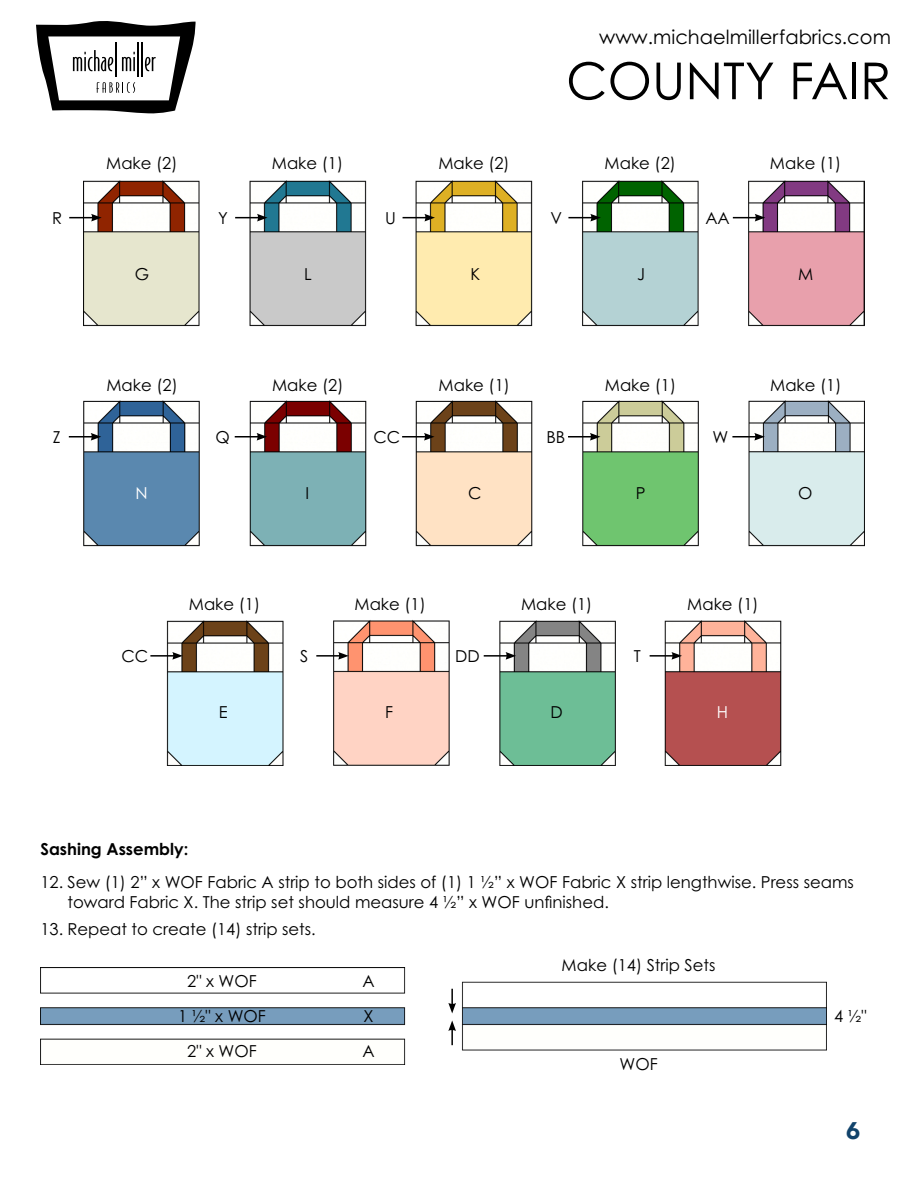
<style>
.page{position:relative;width:918px;height:1188px;background:#fff}
.page>*{position:absolute;margin:0;border:0;box-sizing:border-box;transform-origin:0 0}
.t1{font:51px "Century Gothic Pro";color:#000}
.t2{font:900 24px "Avenir";color:#11436b}
.t3{font:19.5px "Century Gothic Pro";color:#000}
.t4{font:16.5px/35.2px "Century Gothic Pro";color:#000}
.t5{font:700 16.5px "Century Gothic Pro";color:#000}
.t6{font:16.5px "Century Gothic Pro";color:#fff}
</style>
<div class="page">
<svg style="left:36px;top:21px;width:160px;height:93px"></svg>
<img style="left:84px;top:180px;width:780px;height:585px">
<svg style="left:69px;top:214px;width:33px;height:7px"></svg>
<hr style="left:69px;top:436px;width:24px;height:2px;background:#000">
<svg style="left:91px;top:433px;width:10px;height:8px"></svg>
<hr style="left:150px;top:655px;width:25px;height:2px;background:#000">
<svg style="left:172px;top:652px;width:11px;height:8px"></svg>
<svg style="left:403px;top:214px;width:32px;height:7px"></svg>
<hr style="left:402px;top:436px;width:24px;height:2px;background:#000">
<svg style="left:424px;top:433px;width:11px;height:8px"></svg>
<hr style="left:484px;top:655px;width:24px;height:2px;background:#000">
<svg style="left:506px;top:652px;width:10px;height:8px"></svg>
<svg style="left:235px;top:214px;width:33px;height:7px"></svg>
<hr style="left:235px;top:436px;width:24px;height:2px;background:#000">
<svg style="left:257px;top:433px;width:10px;height:8px"></svg>
<hr style="left:316px;top:655px;width:25px;height:2px;background:#000">
<svg style="left:338px;top:652px;width:11px;height:8px"></svg>
<svg style="left:568px;top:214px;width:33px;height:7px"></svg>
<hr style="left:568px;top:436px;width:24px;height:2px;background:#000">
<svg style="left:590px;top:433px;width:10px;height:8px"></svg>
<hr style="left:650px;top:655px;width:24px;height:2px;background:#000">
<svg style="left:671px;top:652px;width:11px;height:8px"></svg>
<svg style="left:733px;top:214px;width:32px;height:7px"></svg>
<hr style="left:732px;top:436px;width:25px;height:2px;background:#000">
<svg style="left:754px;top:433px;width:11px;height:8px"></svg>
<img style="left:40px;top:968px;width:787px;height:96px">
<svg style="left:448px;top:989px;width:8px;height:24px"></svg>
<svg style="left:448px;top:1020px;width:8px;height:25px"></svg>
<p class="t3" style="left:599px;top:25px;width:293px">www.michaelmillerfabrics.com</p>
<p class="t4" style="left:52px;top:200px;width:12px">R</p>
<p class="t4" style="left:53px;top:419px;width:9px">Z</p>
<h1 class="t1" style="left:566px;top:50px;width:326px">COUNTY FAIR</h1>
<p class="t4" style="left:106px;top:145px;width:73px">Make (2)</p>
<p class="t4" style="left:272px;top:145px;width:73px">Make (1)</p>
<p class="t4" style="left:438px;top:145px;width:73px">Make (2)</p>
<p class="t4" style="left:605px;top:145px;width:73px">Make (2)</p>
<p class="t4" style="left:770px;top:145px;width:73px">Make (1)</p>
<p class="t4" style="left:218px;top:200px;width:11px">Y</p>
<p class="t4" style="left:385px;top:200px;width:12px">U</p>
<p class="t4" style="left:551px;top:200px;width:13px">V</p>
<p class="t4" style="left:705px;top:200px;width:26px">AA</p>
<p class="t4" style="left:135px;top:256px;width:16px">G</p>
<p class="t4" style="left:304px;top:256px;width:9px">L</p>
<p class="t4" style="left:470px;top:256px;width:11px">K</p>
<p class="t4" style="left:637px;top:256px;width:9px">J</p>
<p class="t4" style="left:798px;top:256px;width:17px">M</p>
<p class="t4" style="left:106px;top:367px;width:73px">Make (2)</p>
<p class="t4" style="left:272px;top:367px;width:73px">Make (2)</p>
<p class="t4" style="left:439px;top:367px;width:73px">Make (1)</p>
<p class="t4" style="left:605px;top:367px;width:73px">Make (1)</p>
<p class="t4" style="left:770px;top:367px;width:73px">Make (1)</p>
<p class="t4" style="left:215px;top:419px;width:16px">Q</p>
<p class="t4" style="left:373px;top:419px;width:28px">CC</p>
<p class="t4" style="left:546px;top:419px;width:20px">BB</p>
<p class="t4" style="left:712px;top:419px;width:17px">W</p>
<p class="t6" style="left:135px;top:483px;width:14px">N</p>
<p class="t4" style="left:306px;top:475px;width:5px">I</p>
<p class="t4" style="left:468px;top:475px;width:15px">C</p>
<p class="t4" style="left:636px;top:475px;width:11px">P</p>
<p class="t4" style="left:798px;top:475px;width:16px">O</p>
<p class="t4" style="left:121px;top:638px;width:28px">CC</p>
<p class="t4" style="left:189px;top:586px;width:73px">Make (1)</p>
<p class="t4" style="left:219px;top:694px;width:10px">E</p>
<p class="t4" style="left:300px;top:638px;width:10px">S</p>
<p class="t4" style="left:355px;top:586px;width:73px">Make (1)</p>
<p class="t4" style="left:385px;top:694px;width:10px">F</p>
<p class="t4" style="left:455px;top:638px;width:26px">DD</p>
<p class="t4" style="left:521px;top:586px;width:73px">Make (1)</p>
<p class="t4" style="left:550px;top:694px;width:14px">D</p>
<p class="t4" style="left:634px;top:638px;width:9px">T</p>
<p class="t4" style="left:687px;top:586px;width:73px">Make (1)</p>
<p class="t6" style="left:717px;top:702px;width:13px">H</p>
<p class="t5" style="left:40px;top:839px;width:149px">Sashing Assembly:</p>
<p class="t4" style="left:67px;top:872px;width:788px;line-height:19.8px;text-indent:-27px">12. Sew (1) 2” x WOF Fabric A strip to both sides of (1) 1 ½” x WOF Fabric X strip lengthwise. Press seams toward Fabric X. The strip set should measure 4 ½” x WOF unfinished.</p>
<p class="t4" style="left:40px;top:911px;width:277px">13. Repeat to create (14) strip sets.</p>
<p class="t4" style="left:187px;top:963px;width:71px">2" x WOF</p>
<p class="t4" style="left:178px;top:998px;width:89px">1 1/2" x WOF</p>
<p class="t4" style="left:187px;top:1034px;width:71px">2" x WOF</p>
<p class="t4" style="left:362px;top:963px;width:14px;text-align:justify">A X A</p>
<p class="t4" style="left:562px;top:947px;width:155px">Make (14) Strip Sets</p>
<p class="t4" style="left:620px;top:1047px;width:40px">WOF</p>
<p class="t4" style="left:834px;top:998px;width:34px">4 1/2 "</p>
<h2 class="t2" style="left:846px;top:1110px;width:16px">6</h2>
</div>
